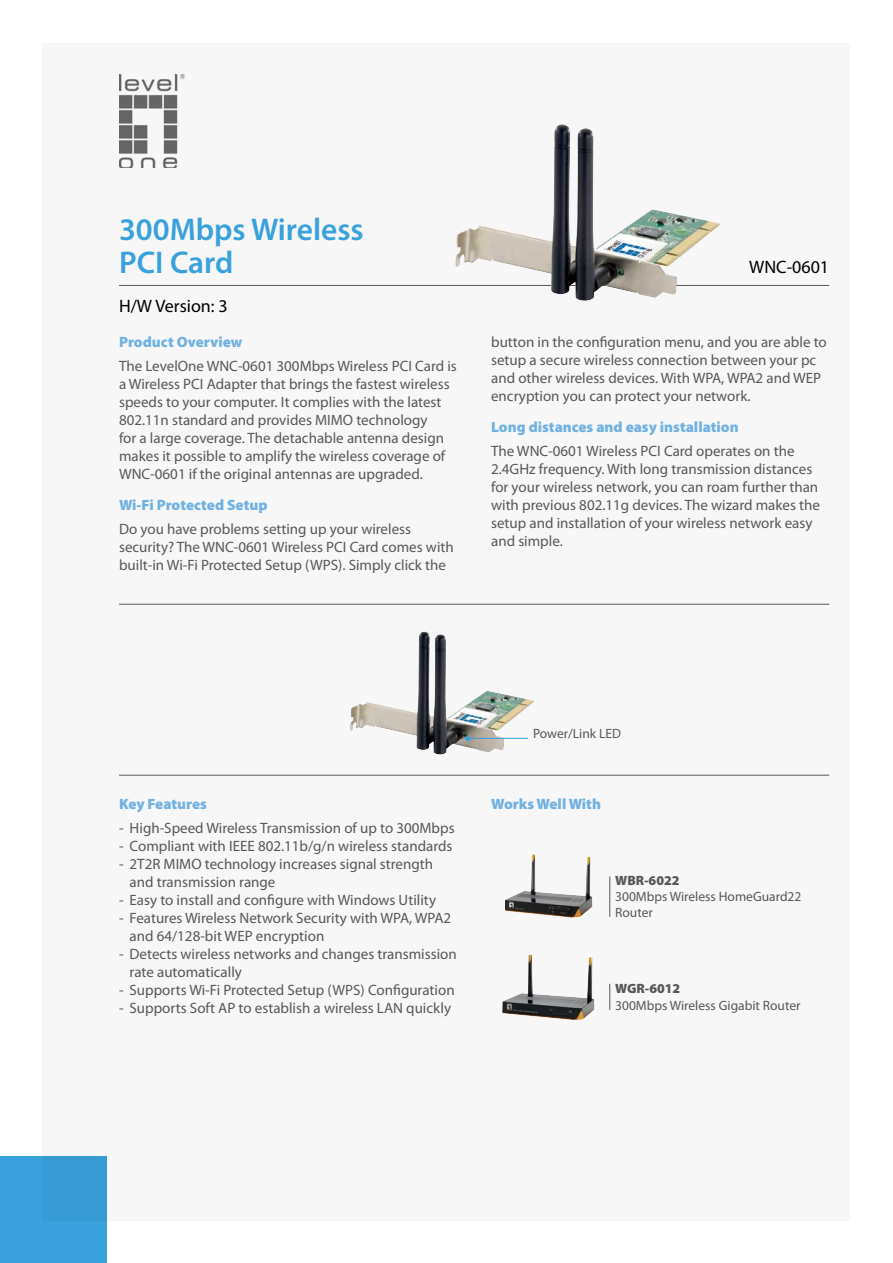
<style>
.page{position:relative;width:893px;height:1263px;background:#fff}
.page>*{position:absolute;margin:0;border:0;box-sizing:border-box;transform-origin:0 0}
.t1{font:600 31.5px/33px "Myriad Pro";color:#39a1db}
.t2{font:18px "Myriad Pro";color:#000}
.t3{font:15px/18px "Myriad Pro";color:#595757}
.t4{font:900 15px "Myriad Pro";color:#71b2e2}
.t5{font:13.5px/16.2px "Myriad Pro";color:#595757}
.t6{font:900 13.5px "Myriad Pro";color:#595757}
</style>
<div class="page">
<div style="left:43px;top:43px;width:807px;height:1177px;background:#f7f7f7"></div>
<div style="left:0;top:1157px;width:106px;height:106px;background:#39a1db"></div>
<img style="left:119px;top:74px;width:66px;height:94px">
<hr style="left:119px;top:285px;width:710px;height:1px;background:#595757">
<img style="left:350px;top:631px;width:184px;height:123px">
<hr style="left:119px;top:604px;width:710px;height:1px;background:#595757">
<hr style="left:119px;top:775px;width:710px;height:1px;background:#595757">
<hr style="left:609px;top:876px;width:1px;height:41px;background:#595757">
<svg style="left:609px;top:984px;width:1px;height:26px"></svg>
<svg style="left:465px;top:736px;width:5px;height:5px"></svg>
<hr style="left:469px;top:738px;width:59px;height:1px;background:#39a1db">
<img style="left:505px;top:854px;width:87px;height:64px">
<img style="left:502px;top:955px;width:92px;height:65px">
<img style="left:455px;top:124px;width:265px;height:177px">
<h1 class="t1" style="left:119px;top:212px;width:246px">300Mbps Wireless<br>PCI Card</h1>
<p class="t2" style="left:119px;top:295px;width:110px">H/W Version: 3</p>
<p class="t4" style="left:119px;top:332px;width:125px">Product Overview</p>
<p class="t3" style="left:119px;top:357px;width:339px">The LevelOne WNC-0601 300Mbps Wireless PCI Card is a Wireless PCI Adapter that brings the fastest wireless speeds to your computer. It complies with the latest 802.11n standard and provides MIMO technology<br>for a large coverage. The detachable antenna design makes it possible to amplify the wireless coverage of WNC-0601 if the original antennas are upgraded.</p>
<p class="t4" style="left:119px;top:495px;width:150px">Wi-Fi Protected Setup</p>
<p class="t3" style="left:119px;top:520px;width:336px">Do you have problems setting up your wireless security? The WNC-0601 Wireless PCI Card comes with built-in Wi-Fi Protected Setup (WPS). Simply click the</p>
<p class="t2" style="left:749px;top:256px;width:81px">WNC-0601</p>
<p class="t3" style="left:491px;top:332px;width:337px">button in the configuration menu, and you are able to setup a secure wireless connection between your pc and other wireless devices. With WPA, WPA2 and WEP encryption you can protect your network.</p>
<p class="t4" style="left:491px;top:416px;width:249px">Long distances and easy installation</p>
<p class="t3" style="left:491px;top:442px;width:330px">The WNC-0601 Wireless PCI Card operates on the 2.4GHz frequency. With long transmission distances for your wireless network, you can roam further than with previous 802.11g devices. The wizard makes the setup and installation of your wireless network easy and simple.</p>
<p class="t4" style="left:119px;top:793px;width:89px">Key Features</p>
<p class="t3" style="left:119px;top:819px;width:337px">- High-Speed Wireless Transmission of up to 300Mbps</p>
<p class="t3" style="left:119px;top:837px;width:335px">- Compliant with IEEE 802.11b/g/n wireless standards</p>
<p class="t3" style="left:130px;top:855px;width:305px;text-indent:-10px">- 2T2R MIMO technology increases signal strength and transmission range</p>
<p class="t3" style="left:119px;top:891px;width:319px">- Easy to install and configure with Windows Utility</p>
<p class="t3" style="left:130px;top:909px;width:323px;text-indent:-10px">- Features Wireless Network Security with WPA, WPA2 and 64/128-bit WEP encryption</p>
<p class="t3" style="left:130px;top:945px;width:329px;text-indent:-10px">- Detects wireless networks and changes transmission rate automatically</p>
<p class="t3" style="left:119px;top:981px;width:337px">- Supports Wi-Fi Protected Setup (WPS) Configuration</p>
<p class="t3" style="left:119px;top:999px;width:334px">- Supports Soft AP to establish a wireless LAN quickly</p>
<p class="t5" style="left:533px;top:726px;width:89px">Power/Link LED</p>
<p class="t4" style="left:491px;top:793px;width:111px">Works Well With</p>
<p class="t6" style="left:615px;top:871px;width:66px">WBR-6022</p>
<p class="t5" style="left:615px;top:888px;width:188px">300Mbps Wireless HomeGuard22<br>Router</p>
<p class="t6" style="left:615px;top:980px;width:67px">WGR-6012</p>
<p class="t5" style="left:615px;top:997px;width:187px">300Mbps Wireless Gigabit Router</p>
</div>
